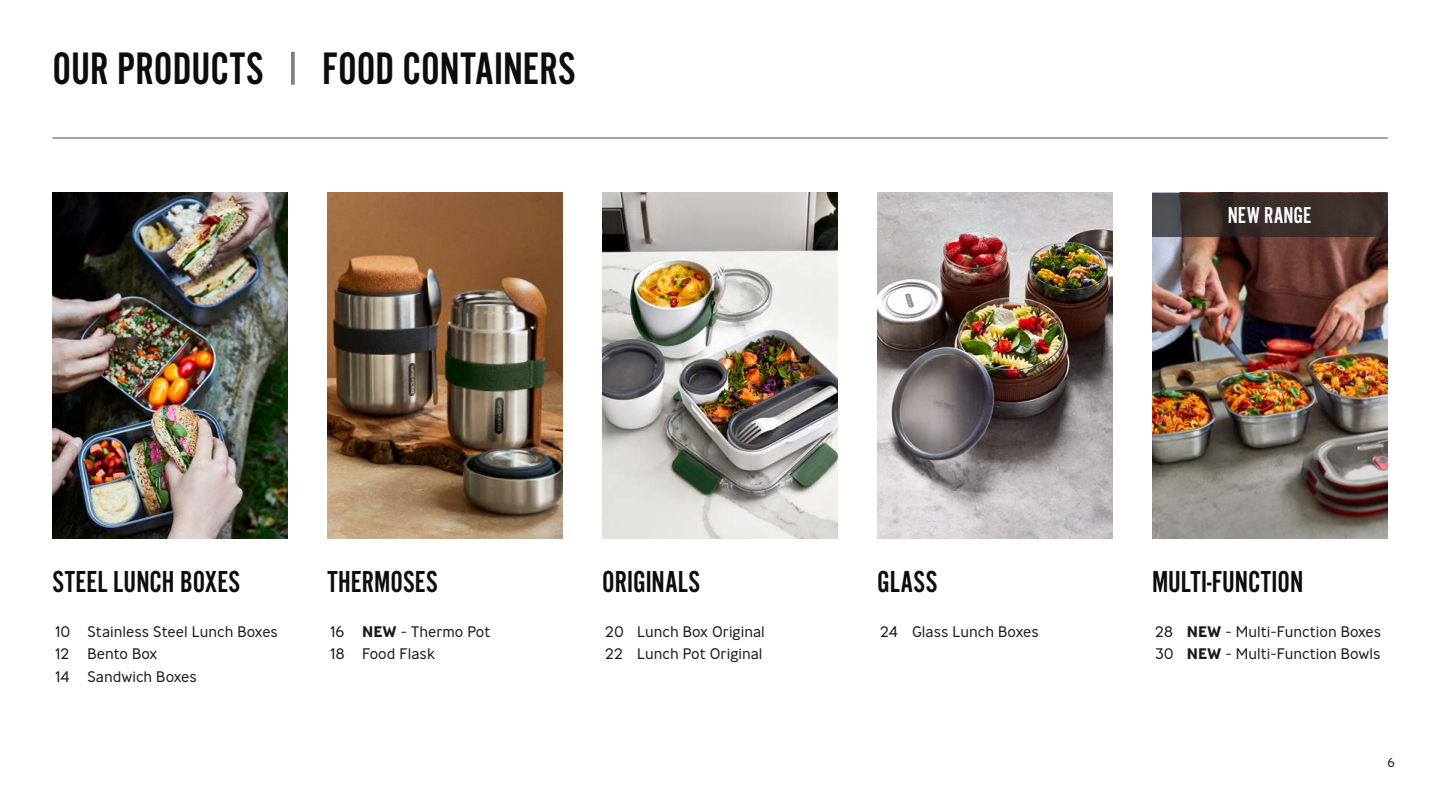
<style>
.page{position:relative;width:1440px;height:810px;background:#fff}
.page>*{position:absolute;margin:0;border:0;box-sizing:border-box;transform-origin:0 0}
.t1{font:47.25px "Alternate Got No 2 D";color:#0d0d0d}
.t2{font:31.5px "Alternate Got No 2 D";color:#0d0d0d}
.t3{font:24px "Alternate Got No 2 D";color:#fff}
.t4{font:300 15.3px/22.4px "Ministry";color:#1a1a1a}
.t5{font:300 12.75px "Ministry";color:#1a1a1a}
.s1{font-weight:700}
</style>
<div class="page">
<img style="left:52px;top:193px;width:236px;height:345px">
<img style="left:1152px;top:237px;width:236px;height:301px">
<img style="left:327px;top:193px;width:236px;height:345px">
<img style="left:602px;top:193px;width:236px;height:345px">
<img style="left:877px;top:193px;width:236px;height:345px">
<hr style="left:53px;top:138px;width:1335px;height:1px;background:#4d4d4d">
<svg style="left:1152px;top:193px;width:236px;height:44px;background:#3d322f"></svg>
<svg style="left:291px;top:52px;width:4px;height:33px"></svg>
<h1 class="t1" style="left:52px;top:43px;width:525px">OUR PRODUCTS FOOD CONTAINERS</h1>
<h3 class="t3" style="left:1228px;top:202px;width:85px">NEW RANGE</h3>
<h2 class="t2" style="left:52px;top:565px;width:189px">STEEL LUNCH BOXES</h2>
<p class="t4" style="left:56px;top:620px;width:224px">10 Stainless Steel Lunch Boxes<br>12 Bento Box<br>14 Sandwich Boxes</p>
<h2 class="t2" style="left:327px;top:565px;width:112px">THERMOSES</h2>
<p class="t4" style="left:330px;top:620px;width:162px">16 <span class="s1">NEW</span> - Thermo Pot<br>18 Food Flask</p>
<h2 class="t2" style="left:602px;top:565px;width:99px">ORIGINALS</h2>
<p class="t4" style="left:605px;top:620px;width:161px">20 Lunch Box Original<br>22 Lunch Pot Original</p>
<h2 class="t2" style="left:877px;top:565px;width:62px">GLASS</h2>
<p class="t4" style="left:880px;top:620px;width:160px">24 Glass Lunch Boxes</p>
<h2 class="t2" style="left:1152px;top:565px;width:153px">MULTI-FUNCTION</h2>
<p class="t4" style="left:1155px;top:620px;width:228px">28 <span class="s1">NEW</span> - Multi-Function Boxes<br>30 <span class="s1">NEW</span> - Multi-Function Bowls</p>
<p class="t5" style="left:1388px;top:755px;width:9px">6</p>
</div>
